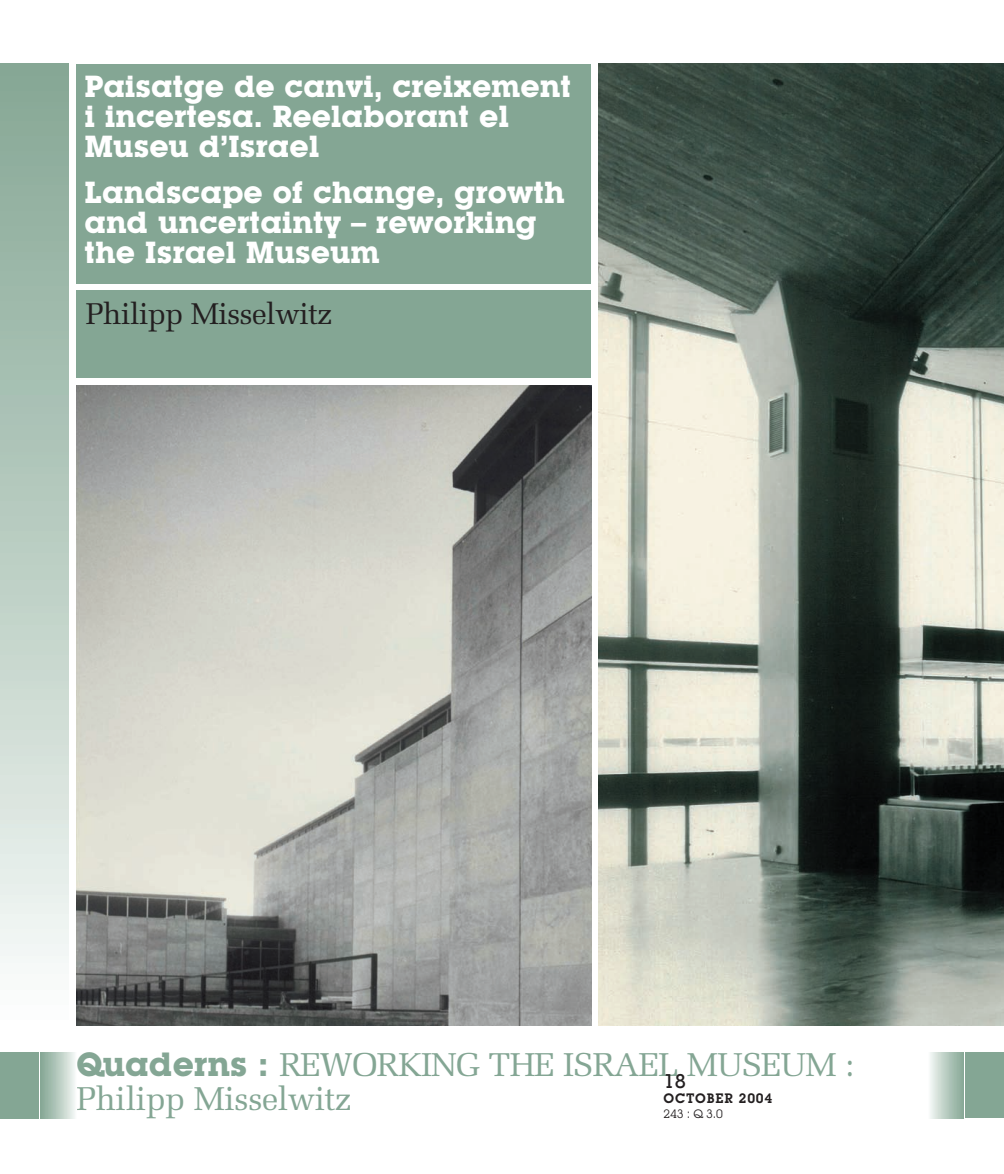
<style>
.page{position:relative;width:1004px;height:1174px;background:#fff}
.page>*{position:absolute;margin:0;border:0;box-sizing:border-box;transform-origin:0 0}
.t1{font:33px/34px "Melior";letter-spacing:-.025em;color:#84a694}
.t2{font:700 30px/30px "Lubalin Graph IT Cby BT";color:#fff}
.t3{font:30px "Melior";letter-spacing:-.03em;color:#231f20}
.t4{font:500 19.5px "Lubalin Graph IT Cby BT";color:#231f20}
.t5{font:600 13.5px "Lubalin Graph IT Cby BT";letter-spacing:.05em;color:#231f20}
.t6{font:12px "Lubalin Graph IT Cby BT";color:#231f20}
.s1{font-family:"Lubalin Graph IT Cby BT";font-weight:700}
</style>
<div class="page">
<div style="left:927px;top:1052px;width:36px;height:66px;background:linear-gradient(to right,#f9fcfa,#8aaa98)"></div>
<img style="left:77px;top:385px;width:514px;height:640px">
<img style="left:599px;top:64px;width:404px;height:961px">
<div style="left:965px;top:1052px;width:38px;height:66px;background:#84a694"></div>
<div style="left:77px;top:64px;width:514px;height:219px;background:#84a694"></div>
<svg style="left:40px;top:1052px;width:35px;height:66px;background:#b7cbc0"></svg>
<div style="left:0;top:64px;width:68px;height:958px;background:linear-gradient(to bottom,#81a491,#f8faf9)"></div>
<div style="left:77px;top:290px;width:514px;height:88px;background:#84a694"></div>
<div style="left:0;top:1052px;width:38px;height:66px;background:#84a694"></div>
<p class="t2" style="left:84px;top:74px;width:488px">Paisatge de canvi, creixement i incertesa. Reelaborant el<br>Museu d’Israel</p>
<p class="t2" style="left:84px;top:181px;width:482px">Landscape of change, growth and uncertainty – reworking the Israel Museum</p>
<p class="t3" style="left:86px;top:302px;width:248px">Philipp Misselwitz</p>
<p class="t1" style="left:77px;top:1051px;width:779px"><span class="s1">Quaderns :</span> REWORKING THE ISRAEL MUSEUM :<br>Philipp Misselwitz</p>
<p class="t4" style="left:663px;top:1073px;width:24px">18</p>
<p class="t5" style="left:663px;top:1093px;width:110px">OCTOBER 2004</p>
<p class="t6" style="left:663px;top:1109px;width:61px">243 : Q 3.0</p>
</div>
